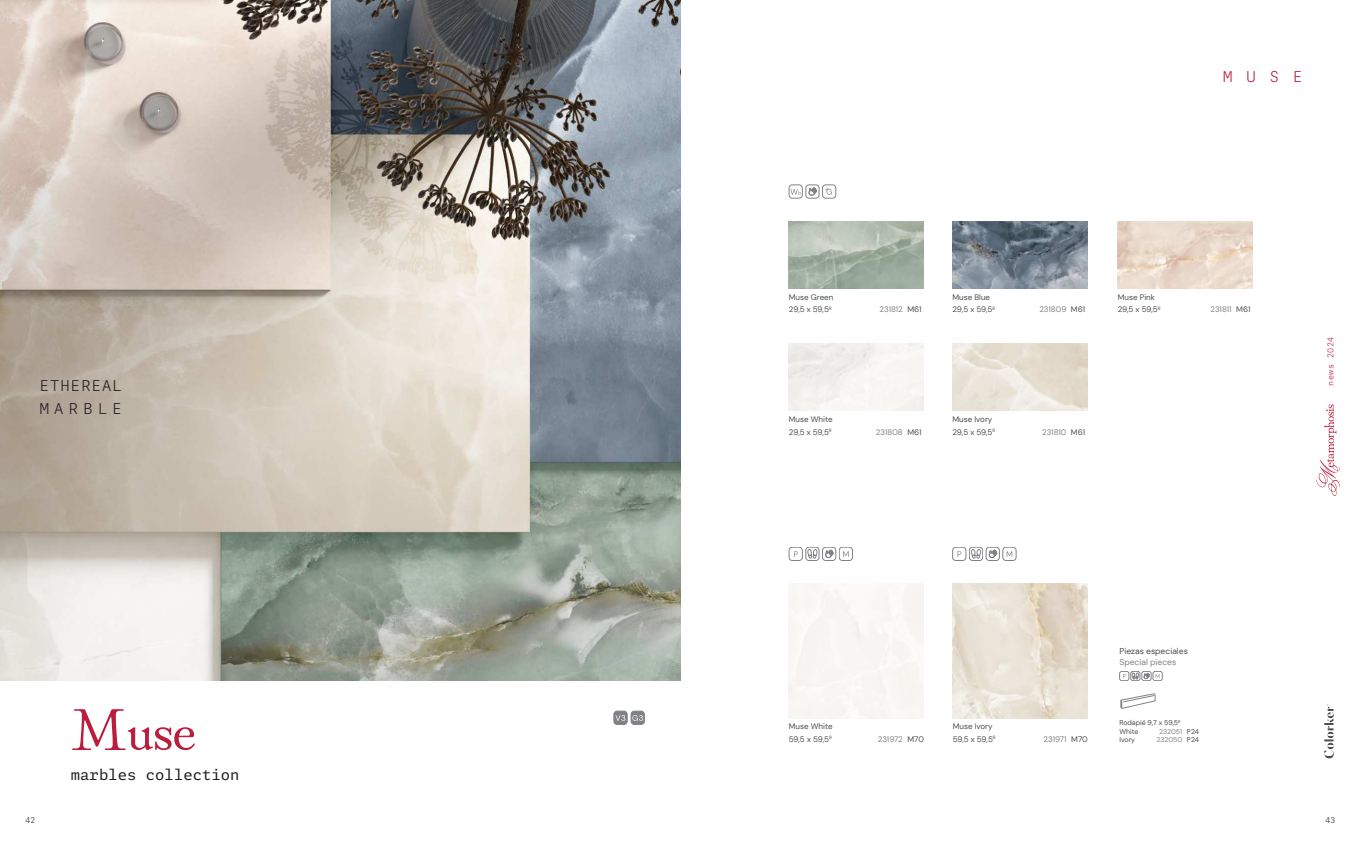
<style>
.page{position:relative;width:1361px;height:851px;background:#fff}
.page>*{position:absolute;margin:0;border:0;box-sizing:border-box;transform-origin:0 0}
.t1{font:60px "Hina Mincho";color:#bb1e3c}
.t2{font:15px "Adelle Mono";letter-spacing:.005em;color:#231f20}
.t3{font:300 15px/23.3px "Adelle Mono";letter-spacing:.075em;color:#231f20}
.t4{font:300 15px "Adelle Mono";color:#bb1e3c}
.t5{font:8.5px "DM Sans";color:#4b4c4d}
.t6{font:8.5px "DM Sans";color:#808285}
.t7{font:300 8.1px "Adelle Mono";letter-spacing:.06em;color:#bb1e3c}
.t8{font:8px/12.6px "DM Sans";color:#4b4c4d}
.t9{font:8px "DM Sans";color:#808285}
.t10{font:300 8px "Adelle Mono";color:#231f20}
.t11{font:7px/8.5px "DM Sans";color:#4b4c4d}
.t12{font:7px "DM Sans";color:#808285}
.s1{color:#4b4c4d}
</style>
<div class="page">
<img style="left:0;top:0;width:680px;height:680px">
<img style="left:952px;top:583px;width:135px;height:135px">
<div style="left:789px;top:547px;width:13px;height:13px;border:1px solid #808285;border-radius:3px"></div>
<svg style="left:794px;top:551px;width:4px;height:5px"></svg>
<svg style="left:807px;top:549px;width:10px;height:9px"></svg>
<div style="left:805px;top:547px;width:14px;height:13px;border:1px solid #808285;border-radius:3px"></div>
<svg style="left:825px;top:549px;width:8px;height:9px"></svg>
<div style="left:822px;top:547px;width:14px;height:13px;border:1px solid #808285;border-radius:3px"></div>
<div style="left:839px;top:547px;width:14px;height:13px;border:1px solid #808285;border-radius:3px"></div>
<svg style="left:843px;top:551px;width:5px;height:5px"></svg>
<div style="left:1119px;top:671px;width:10px;height:9px;border:1px solid #808285;border-radius:2px"></div>
<div style="left:1130px;top:671px;width:10px;height:9px;border:1px solid #808285;border-radius:2px"></div>
<svg style="left:1132px;top:671px;width:17px;height:9px"></svg>
<div style="left:1141px;top:671px;width:10px;height:9px;border:1px solid #808285;border-radius:2px"></div>
<div style="left:1153px;top:671px;width:9px;height:9px;border:1px solid #808285;border-radius:2px"></div>
<svg style="left:1155px;top:674px;width:4px;height:4px"></svg>
<svg style="left:1120px;top:693px;width:35px;height:15px"></svg>
<div style="left:614px;top:711px;width:13px;height:13px;background:#808285;border-radius:3px"></div>
<div style="left:614px;top:710px;width:13px;height:14px;border:1px solid #808285;border-radius:3px"></div>
<svg style="left:615px;top:715px;width:10px;height:5px"></svg>
<svg style="left:631px;top:711px;width:13px;height:13px"></svg>
<div style="left:631px;top:710px;width:13px;height:14px;border:1px solid #808285;border-radius:3px"></div>
<svg style="left:632px;top:715px;width:11px;height:5px"></svg>
<img style="left:952px;top:221px;width:135px;height:67px">
<img style="left:789px;top:221px;width:135px;height:67px">
<img style="left:952px;top:343px;width:135px;height:68px">
<img style="left:1117px;top:221px;width:135px;height:67px">
<div style="left:789px;top:185px;width:13px;height:13px;border:1px solid #808285;border-radius:3px"></div>
<svg style="left:790px;top:189px;width:11px;height:5px"></svg>
<svg style="left:808px;top:187px;width:9px;height:9px"></svg>
<div style="left:805px;top:185px;width:14px;height:13px;border:1px solid #808285;border-radius:3px"></div>
<div style="left:822px;top:185px;width:14px;height:13px;border:1px solid #808285;border-radius:3px"></div>
<svg style="left:824px;top:186px;width:8px;height:9px"></svg>
<div style="left:952px;top:547px;width:14px;height:13px;border:1px solid #808285;border-radius:3px"></div>
<svg style="left:957px;top:551px;width:4px;height:5px"></svg>
<svg style="left:971px;top:549px;width:10px;height:9px"></svg>
<div style="left:969px;top:547px;width:14px;height:13px;border:1px solid #808285;border-radius:3px"></div>
<svg style="left:989px;top:549px;width:8px;height:9px"></svg>
<div style="left:986px;top:547px;width:13px;height:13px;border:1px solid #808285;border-radius:3px"></div>
<div style="left:1002px;top:547px;width:14px;height:13px;border:1px solid #808285;border-radius:3px"></div>
<svg style="left:1006px;top:551px;width:6px;height:5px"></svg>
<svg style="left:1324px;top:704px;width:9px;height:54px"></svg>
<svg style="left:1316px;top:404px;width:24px;height:92px"></svg>
<h2 class="t3" style="left:40px;top:374px;width:84px">ETHEREAL<br>MARBLE</h2>
<h1 class="t1" style="left:71px;top:707px;width:126px">Muse</h1>
<h2 class="t2" style="left:71px;top:765px;width:170px">marbles collection</h2>
<h2 class="t4" style="left:1223px;top:68px;width:81px">MUSE</h2>
<p class="t8" style="left:789px;top:291px;width:46px">Muse Green<br>29,5 x 59,5<sup>R</sup></p>
<p class="t8" style="left:789px;top:413px;width:45px">Muse White<br>29,5 x 59,5<sup>R</sup></p>
<p class="t9" style="left:879px;top:304px;width:44px">231812 <span class="s1">M61</span></p>
<p class="t8" style="left:952px;top:291px;width:44px">Muse Blue<br>29,5 x 59,5<sup>R</sup></p>
<p class="t9" style="left:876px;top:427px;width:47px">231808 <span class="s1">M61</span></p>
<p class="t8" style="left:952px;top:413px;width:44px">Muse Ivory<br>29,5 x 59,5<sup>R</sup></p>
<p class="t9" style="left:1039px;top:304px;width:47px">231809 <span class="s1">M61</span></p>
<p class="t8" style="left:1117px;top:291px;width:44px">Muse Pink<br>29,5 x 59,5<sup>R</sup></p>
<p class="t9" style="left:1042px;top:427px;width:45px">231810 <span class="s1">M61</span></p>
<p class="t9" style="left:1210px;top:304px;width:41px">231811 <span class="s1">M61</span></p>
<p class="t7" style="left:1326px;top:385px;width:51px;rotate:-90deg">news 2024</p>
<p class="t8" style="left:789px;top:720px;width:45px">Muse White<br>59,5 x 59,5<sup>R</sup></p>
<p class="t9" style="left:878px;top:734px;width:48px">231972 <span class="s1">M70</span></p>
<p class="t8" style="left:952px;top:720px;width:45px">Muse Ivory<br>59,5 x 59,5<sup>R</sup></p>
<p class="t9" style="left:1043px;top:733px;width:46px">231971 <span class="s1">M70</span></p>
<p class="t5" style="left:1119px;top:647px;width:70px">Piezas especiales</p>
<p class="t6" style="left:1119px;top:657px;width:58px">Special pieces</p>
<p class="t11" style="left:1119px;top:718px;width:63px">Rodapié 9,7 x 59,5<sup>R<br></sup>White</p>
<p class="t12" style="left:1159px;top:726px;width:42px">232051 <span class="s1">P24</span></p>
<p class="t11" style="left:1119px;top:735px;width:17px">Ivory</p>
<p class="t12" style="left:1156px;top:735px;width:44px">232050 <span class="s1">P24</span></p>
<p class="t10" style="left:26px;top:815px;width:11px">42</p>
<p class="t10" style="left:1325px;top:815px;width:11px">43</p>
</div>
